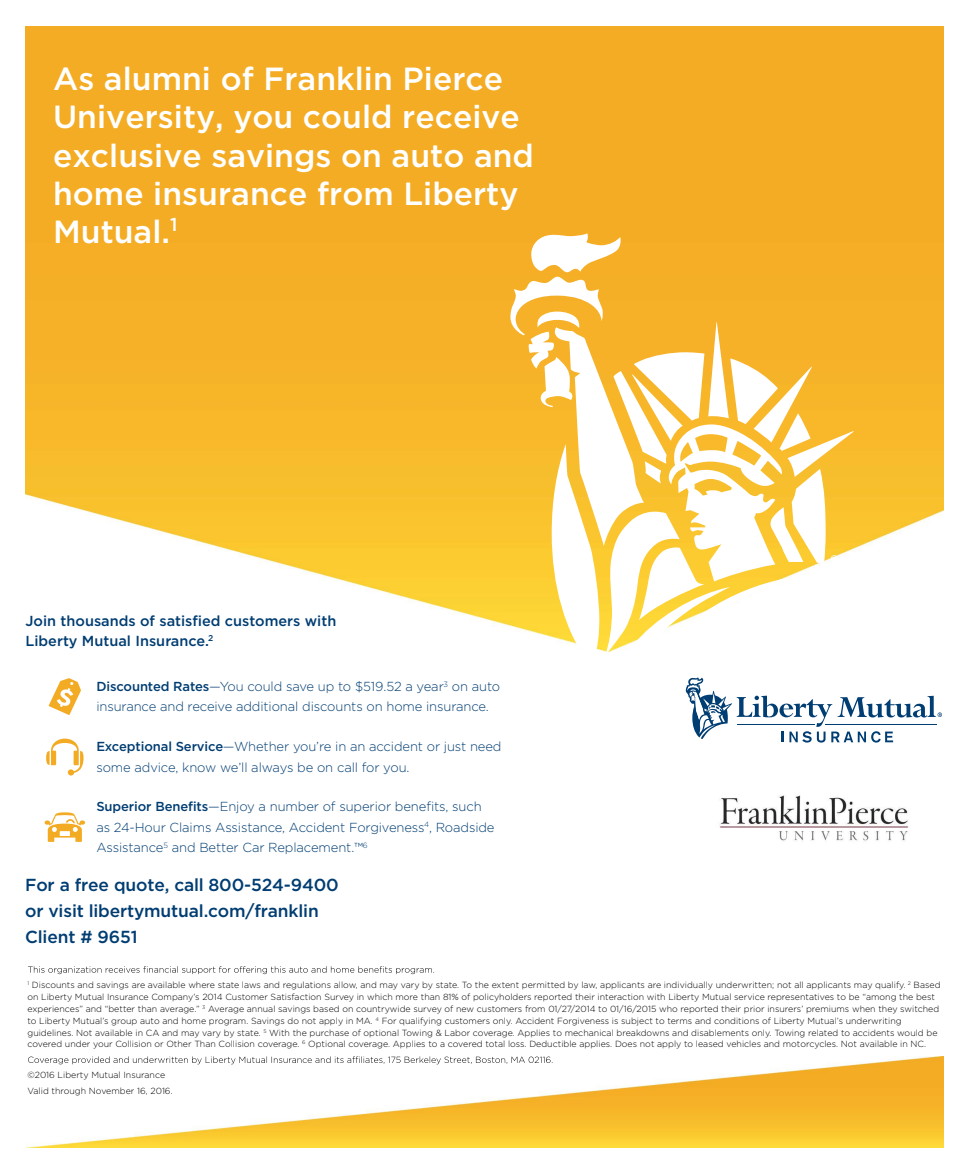
<style>
.page{position:relative;width:972px;height:1175px;background:#fff}
.page>*{position:absolute;margin:0;border:0;box-sizing:border-box;transform-origin:0 0}
.t1{font:500 31.95px/38.4px "Gotham";color:#fff}
.t2{font:500 17.4px/26.1px "Gotham";letter-spacing:-.01em;color:#003d72}
.t3{font:500 14.55px/20.2px "Gotham";color:#003d72}
.t4{font:300 13.05px/20.2px "Gotham";letter-spacing:-.01em;color:#003d72}
.t5{font:300 8.85px/11.9px "Gotham";color:#000}
.s1{font-weight:500}
</style>
<div class="page">
<img style="left:719px;top:795px;width:190px;height:46px">
<img style="left:26px;top:1056px;width:917px;height:91px">
<img style="left:26px;top:27px;width:917px;height:600px">
<svg style="left:510px;top:233px;width:344px;height:419px"></svg>
<svg style="left:28px;top:966px;width:406px;height:8px"></svg>
<svg style="left:28px;top:1056px;width:524px;height:8px"></svg>
<svg style="left:49px;top:678px;width:32px;height:37px"></svg>
<svg style="left:46px;top:738px;width:38px;height:37px"></svg>
<svg style="left:45px;top:812px;width:40px;height:30px"></svg>
<svg style="left:686px;top:677px;width:256px;height:65px"></svg>
<p class="t1" style="left:53px;top:61px;width:482px">As alumni of Franklin Pierce<br>University, you could receive exclusive savings on auto and home insurance from Liberty<br>Mutual.<sup>1</sup></p>
<p class="t3" style="left:25px;top:611px;width:312px">Join thousands of satisfied customers with<br>Liberty Mutual Insurance.<sup>2</sup></p>
<p class="t4" style="left:96px;top:677px;width:405px"><span class="s1">Discounted Rates</span>—You could save up to $519.52 a year<sup>3</sup> on auto insurance and receive additional discounts on home insurance.</p>
<p class="t4" style="left:96px;top:737px;width:407px"><span class="s1">Exceptional Service</span>—Whether you’re in an accident or just need some advice, know we’ll always be on call for you.</p>
<p class="t4" style="left:96px;top:797px;width:400px"><span class="s1">Superior Benefits</span>—Enjoy a number of superior benefits, such as 24-Hour Claims Assistance, Accident Forgiveness<sup>4</sup>, Roadside<br>Assistance<sup>5</sup> and Better Car Replacement.™<sup>6</sup></p>
<p class="t2" style="left:25px;top:873px;width:315px">For a free quote, call 800-524-9400 or visit libertymutual.com/franklin<br>Client # 9651</p>
<p class="t5" style="left:27px;top:979px;width:915px"><sup>1</sup> Discounts and savings are available where state laws and regulations allow, and may vary by state. To the extent permitted by law, applicants are individually underwritten; not all applicants may qualify. <sup>2</sup> Based on Liberty Mutual Insurance Company’s 2014 Customer Satisfaction Survey in which more than 81% of policyholders reported their interaction with Liberty Mutual service representatives to be “among the best experiences” and “better than average.” <sup>3</sup> Average annual savings based on countrywide survey of new customers from 01/27/2014 to 01/16/2015 who reported their prior insurers’ premiums when they switched to Liberty Mutual’s group auto and home program. Savings do not apply in MA. <sup>4</sup> For qualifying customers only. Accident Forgiveness is subject to terms and conditions of Liberty Mutual’s underwriting guidelines. Not available in CA and may vary by state. <sup>5</sup> With the purchase of optional Towing &amp; Labor coverage. Applies to mechanical breakdowns and disablements only. Towing related to accidents would be covered under your Collision or Other Than Collision coverage. <sup>6</sup> Optional coverage. Applies to a covered total loss. Deductible applies. Does not apply to leased vehicles and motorcycles. Not available in NC.</p>
<p class="t5" style="left:27px;top:1068px;width:147px;line-height:15.5px">©2016 Liberty Mutual Insurance<br>Valid through November 16, 2016.</p>
</div>
